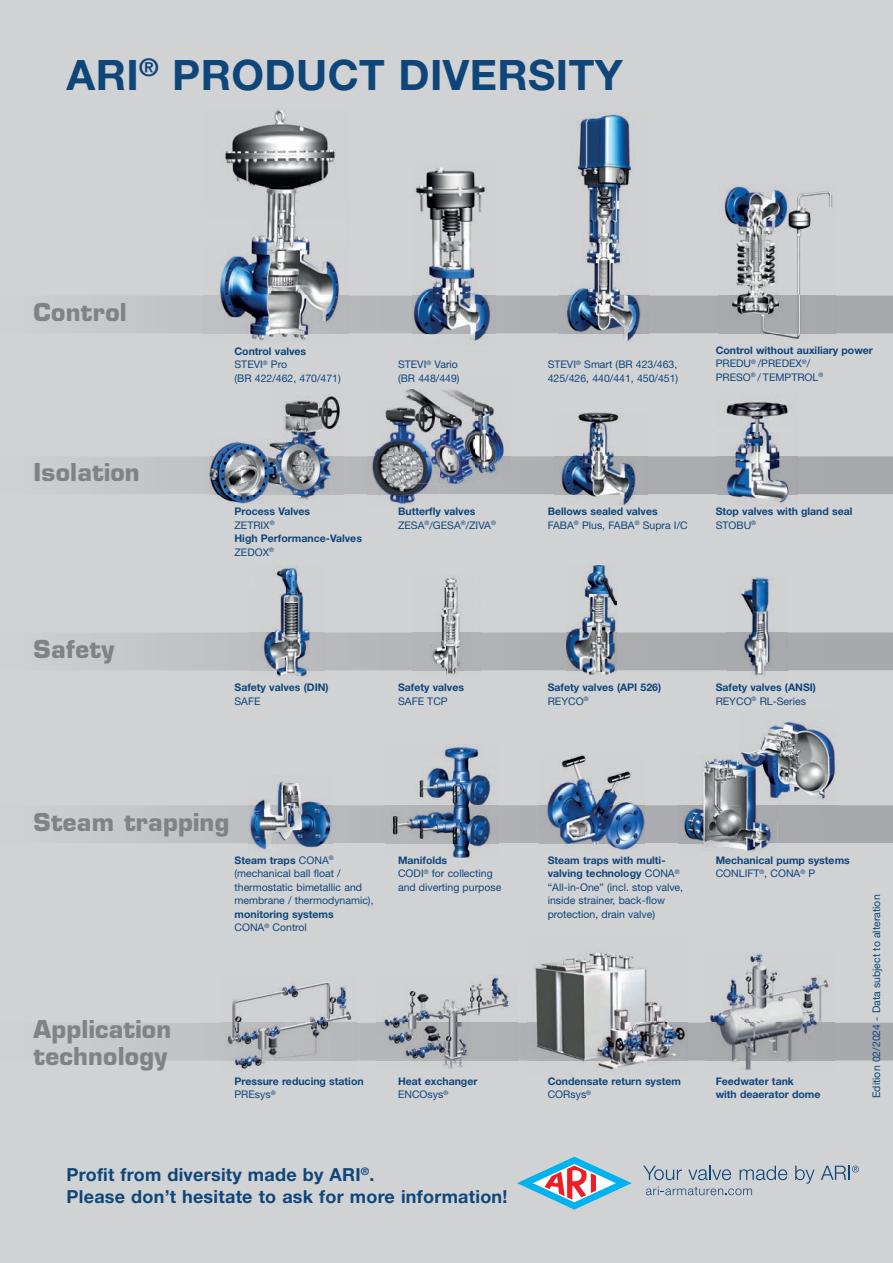
<style>
.page{position:relative;width:893px;height:1263px;background:#d1d2d4}
.page>*{position:absolute;margin:0;border:0;box-sizing:border-box;transform-origin:0 0}
.t1{font:700 42px "Helvetica Neue LT Pro";letter-spacing:.01em;color:#0f467a}
.t2{font:700 24px/27px "Eurostile LT Std";letter-spacing:.01em;color:#808285}
.t3{font:700 18px/22.2px "Helvetica Neue LT Pro";letter-spacing:.015em;color:#0f467a}
.t4{font:10.5px/13.5px "Helvetica Neue LT Pro";color:#0f467a}
.t5{font:700 10.5px/13.5px "Helvetica Neue LT Pro";color:#0f467a}
.s1{font-weight:700}
.s2{font-weight:400}
</style>
<div class="page">
<svg style="left:125px;top:805px;width:768px;height:38px"></svg>
<svg style="left:125px;top:632px;width:768px;height:38px"></svg>
<svg style="left:125px;top:456px;width:768px;height:38px"></svg>
<svg style="left:125px;top:296px;width:768px;height:37px"></svg>
<svg style="left:125px;top:1023px;width:768px;height:37px"></svg>
<img style="left:248px;top:781px;width:84px;height:70px">
<img style="left:540px;top:754px;width:105px;height:96px">
<img style="left:540px;top:805px;width:105px;height:38px">
<img style="left:720px;top:186px;width:116px;height:153px">
<img style="left:720px;top:296px;width:116px;height:37px">
<img style="left:718px;top:402px;width:79px;height:105px">
<img style="left:249px;top:565px;width:76px;height:112px">
<img style="left:566px;top:565px;width:51px;height:109px">
<img style="left:412px;top:576px;width:68px;height:99px">
<img style="left:412px;top:632px;width:68px;height:38px">
<img style="left:727px;top:576px;width:60px;height:100px">
<img style="left:727px;top:632px;width:60px;height:38px">
<img style="left:412px;top:167px;width:84px;height:174px">
<img style="left:554px;top:412px;width:93px;height:93px">
<img style="left:204px;top:109px;width:145px;height:232px">
<img style="left:204px;top:296px;width:145px;height:37px">
<img style="left:559px;top:113px;width:89px;height:229px">
<img style="left:559px;top:296px;width:89px;height:37px">
<img style="left:528px;top:953px;width:160px;height:117px">
<img style="left:528px;top:1023px;width:160px;height:37px">
<img style="left:376px;top:975px;width:141px;height:94px">
<img style="left:376px;top:1023px;width:141px;height:37px">
<img style="left:220px;top:982px;width:136px;height:87px">
<img style="left:220px;top:1023px;width:136px;height:37px">
<img style="left:706px;top:953px;width:128px;height:117px">
<img style="left:706px;top:1023px;width:128px;height:37px">
<img style="left:385px;top:745px;width:113px;height:112px">
<img style="left:678px;top:756px;width:99px;height:95px">
<img style="left:678px;top:805px;width:99px;height:38px">
<img style="left:739px;top:721px;width:96px;height:36px">
<img style="left:777px;top:757px;width:62px;height:61px">
<img style="left:739px;top:805px;width:38px;height:13px">
<svg style="left:646px;top:1186px;width:106px;height:9px"></svg>
<svg style="left:643px;top:1166px;width:39px;height:14px"></svg>
<svg style="left:688px;top:1166px;width:43px;height:14px"></svg>
<svg style="left:740px;top:1166px;width:47px;height:14px"></svg>
<svg style="left:795px;top:1166px;width:20px;height:18px"></svg>
<svg style="left:517px;top:1157px;width:115px;height:52px"></svg>
<svg style="left:821px;top:1166px;width:38px;height:14px"></svg>
<img style="left:475px;top:401px;width:19px;height:16px">
<img style="left:475px;top:417px;width:36px;height:59px">
<img style="left:404px;top:389px;width:22px;height:65px">
<img style="left:439px;top:423px;width:36px;height:60px">
<img style="left:426px;top:389px;width:49px;height:34px">
<img style="left:215px;top:440px;width:57px;height:16px">
<img style="left:210px;top:494px;width:62px;height:10px">
<img style="left:210px;top:456px;width:62px;height:38px">
<img style="left:272px;top:396px;width:72px;height:107px">
<img style="left:368px;top:407px;width:36px;height:97px">
<img style="left:403px;top:454px;width:23px;height:51px">
<img style="left:368px;top:456px;width:71px;height:38px">
<img style="left:404px;top:456px;width:35px;height:27px">
<img style="left:426px;top:401px;width:13px;height:75px">
<h1 class="t1" style="left:67px;top:49px;width:558px">ARI<sup>®</sup> PRODUCT DIVERSITY</h1>
<h2 class="t2" style="left:34px;top:298px;width:95px">Control</h2>
<h2 class="t2" style="left:34px;top:458px;width:108px">Isolation</h2>
<h2 class="t2" style="left:34px;top:635px;width:82px">Safety</h2>
<p class="t4" style="left:234px;top:344px;width:108px"><span class="s1">Control valves<br></span>STEVI<sup>®</sup> Pro<br>(BR 422/462, 470/471)</p>
<p class="t4" style="left:398px;top:358px;width:63px">STEVI<sup>®</sup> Vario (BR 448/449)</p>
<p class="t4" style="left:548px;top:358px;width:132px">STEVI<sup>®</sup> Smart (BR 423/463,<br>425/426, 440/441, 450/451)</p>
<p class="t5" style="left:716px;top:343px;width:159px">Control without auxiliary power<br><span class="s2">PREDU</span><sup>®</sup> <span class="s2">/PREDEX</span><sup>®</sup><span class="s2">/<br>PRESO</span><sup>®</sup> <span class="s2">/ TEMPTROL</span><sup>®</sup></p>
<p class="t5" style="left:234px;top:504px;width:129px">Process Valves<br><span class="s2">ZETRIX</span><sup>®<br></sup>High Performance-Valves<br><span class="s2">ZEDOX</span><sup>®</sup></p>
<p class="t5" style="left:398px;top:504px;width:99px">Butterfly valves<br><span class="s2">ZESA</span><sup>®</sup><span class="s2">/GESA</span><sup>®</sup><span class="s2">/ZIVA</span><sup>®</sup></p>
<p class="t4" style="left:548px;top:504px;width:142px"><span class="s1">Bellows sealed valves<br></span>FABA<sup>®</sup> Plus, FABA<sup>®</sup> Supra I/C</p>
<p class="t5" style="left:716px;top:504px;width:138px">Stop valves with gland seal<br><span class="s2">STOBU</span><sup>®</sup></p>
<p class="t5" style="left:234px;top:680px;width:96px">Safety valves (DIN)</p>
<p class="t4" style="left:234px;top:694px;width:28px">SAFE</p>
<p class="t5" style="left:398px;top:680px;width:68px">Safety valves</p>
<p class="t4" style="left:398px;top:694px;width:51px">SAFE TCP</p>
<p class="t5" style="left:548px;top:680px;width:115px">Safety valves (API 526)<br><span class="s2">REYCO</span><sup>®</sup></p>
<p class="t5" style="left:716px;top:680px;width:102px">Safety valves (ANSI)<br><span class="s2">REYCO</span><sup>®</sup> <span class="s2">RL-Series</span></p>
<h2 class="t2" style="left:34px;top:808px;width:197px">Steam trapping</h2>
<p class="t4" style="left:234px;top:853px;width:141px"><span class="s1">Steam traps</span> CONA<sup>® </sup>(mechanical ball float / thermostatic bimetallic and membrane / thermodynamic),</p>
<p class="t5" style="left:234px;top:907px;width:101px">monitoring systems<br><span class="s2">CONA</span><sup>®</sup> <span class="s2">Control</span></p>
<p class="t4" style="left:398px;top:853px;width:105px"><span class="s1">Manifolds<br></span>CODI<sup>®</sup> for collecting and diverting purpose</p>
<p class="t4" style="left:548px;top:853px;width:137px"><span class="s1">Steam traps with multi&shy;valving technology</span> CONA<sup>® </sup>“All-in-One” (incl. stop valve, inside strainer, back-flow protection, drain valve)</p>
<p class="t5" style="left:716px;top:853px;width:136px">Mechanical pump systems<br><span class="s2">CONLIFT</span><sup>®</sup><span class="s2">, CONA</span><sup>®</sup> <span class="s2">P</span></p>
<h2 class="t2" style="left:34px;top:1015px;width:139px">Application technology</h2>
<p class="t5" style="left:234px;top:1074px;width:131px">Pressure reducing station<br><span class="s2">PREsys</span><sup>®</sup></p>
<p class="t5" style="left:398px;top:1074px;width:81px">Heat exchanger<br><span class="s2">ENCOsys</span><sup>®</sup></p>
<p class="t5" style="left:548px;top:1074px;width:135px">Condensate return system<br><span class="s2">CORsys</span><sup>®</sup></p>
<p class="t5" style="left:716px;top:1074px;width:106px">Feedwater tank<br>with deaerator dome</p>
<p class="t4" style="left:870px;top:1098px;width:205px;rotate:-90deg">Edition 02/2024 - Data subject to alteration</p>
<h3 class="t3" style="left:67px;top:1163px;width:443px">Profit from diversity made by ARI<sup>®</sup>.<br>Please don’t hesitate to ask for more information!</h3>
</div>
